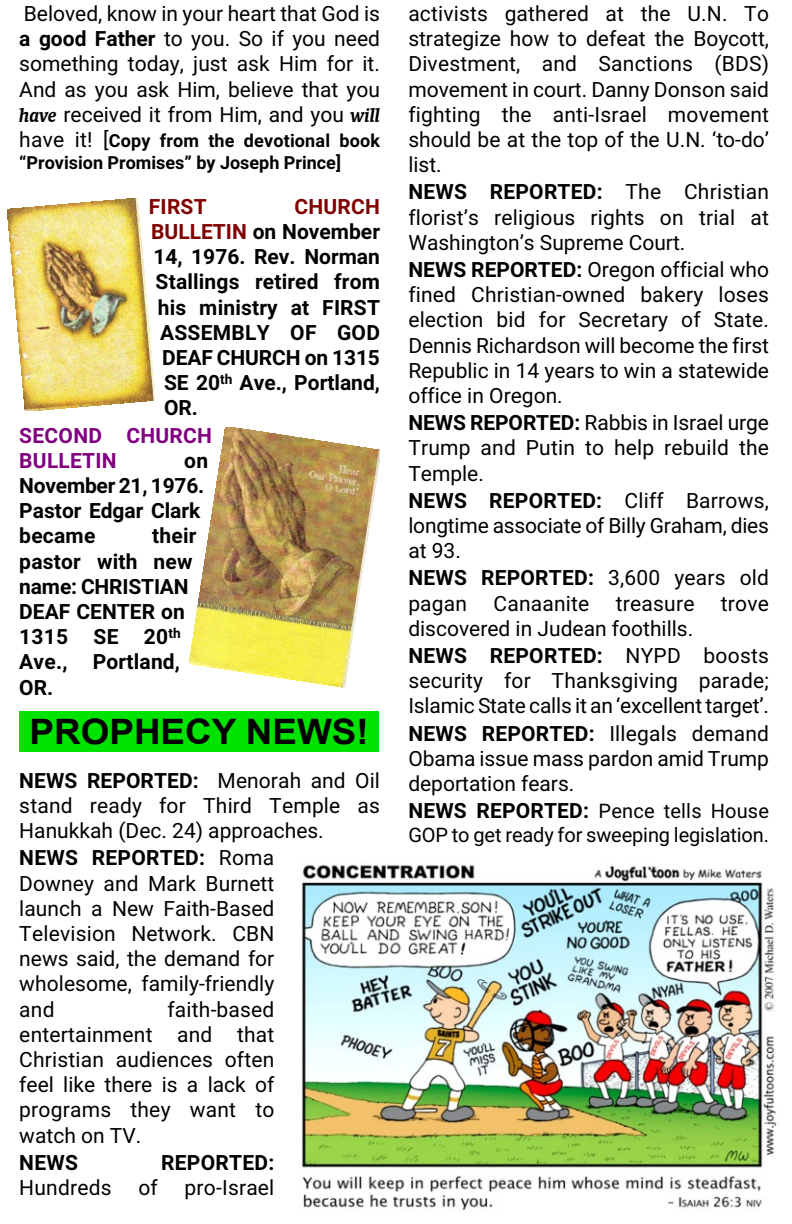
<style>
.page{position:relative;width:792px;height:1224px;background:#fff}
.page>*{position:absolute;margin:0;border:0;box-sizing:border-box;transform-origin:0 0}
.t1{font:700 35px "Arial";color:#000;scale:1.05 1}
.t2{font:21px/25.2px "Roboto";color:#000;text-align:justify}
.t3{font:700 21px/25.2px "Roboto";color:#000}
.t4{font:700 21px/25.2px "Roboto";letter-spacing:.01em;color:#800080}
.t5{font:700 21px "Roboto";letter-spacing:.01em;color:#800000}
.t6{font:20px/24.2px "Roboto";letter-spacing:-.005em;color:#000}
.t7{font:700 18px/22.4px "Roboto";color:#000}
.s1{font-weight:700}
.s2{font-family:"Oranda BT";font-weight:700;font-style:italic}
.s3{font-weight:400;font-size:21px}
.s4{color:#800000}
.s5{font-weight:700;font-size:21px}
</style>
<div class="page">
<img style="left:299px;top:864px;width:478px;height:347px">
<img style="left:8px;top:198px;width:147px;height:213px">
<img style="left:189px;top:427px;width:191px;height:260px">
<div style="left:19px;top:711px;width:350px;height:41px;background:#00e300"></div>
<div style="left:369px;top:711px;width:10px;height:41px;background:#00e300"></div>
<p class="t2" style="left:19px;top:3px;width:362px">Beloved, know in your heart that God is <span class="s1">a good Father</span> to you. So if you need something today, just ask Him for it.<br>And as you ask Him, believe that you <span class="s2">have</span> received it from Him, and you <span class="s2">will</span></p>
<p class="t7" style="left:19px;top:131px;width:362px"><span class="s3">have it! [</span>Copy from the devotional book “Provision Promises” by Joseph Prince]</p>
<p class="t5" style="left:149px;top:198px;width:59px">FIRST</p>
<p class="t5" style="left:294px;top:198px;width:87px">CHURCH</p>
<p class="t3" style="left:151px;top:221px;width:230px"><span class="s4">BULLETIN</span> on November</p>
<p class="t3" style="left:153px;top:246px;width:228px">14, 1976. Rev. Norman</p>
<p class="t3" style="left:156px;top:272px;width:226px">Stallings retired from</p>
<p class="t3" style="left:158px;top:297px;width:224px">his ministry at FIRST</p>
<p class="t3" style="left:160px;top:322px;width:221px">ASSEMBLY OF GOD</p>
<p class="t3" style="left:162px;top:347px;width:219px">DEAF CHURCH on 1315</p>
<p class="t3" style="left:164px;top:372px;width:217px">SE 20<sup>th</sup> Ave., Portland,</p>
<p class="t3" style="left:164px;top:398px;width:35px">OR.</p>
<p class="t4" style="left:19px;top:425px;width:194px">SECOND CHURCH<br>BULLETIN</p>
<p class="t3" style="left:19px;top:450px;width:190px;text-indent:165px">on<br>November 21, 1976.<br>Pastor Edgar Clark became</p>
<p class="t3" style="left:19px;top:526px;width:179px;text-indent:133px">their pastor with new name: CHRISTIAN<br>DEAF CENTER on<br>1315 SE 20<sup>th<br></sup>Ave., Portland,<br>OR.</p>
<h1 class="t1" style="left:30px;top:719px;width:325px">PROPHECY NEWS!</h1>
<p class="t2" style="left:19px;top:770px;width:362px"><span class="s1">NEWS REPORTED:</span> Menorah and Oil stand ready for Third Temple as Hanukkah (Dec. 24) approaches.</p>
<p class="t2" style="left:19px;top:848px;width:257px"><span class="s1">NEWS REPORTED:</span> Roma Downey and Mark Burnett launch a New Faith-Based Television Network. CBN news said, the demand for wholesome, family-friendly and</p>
<p class="t2" style="left:19px;top:999px;width:257px;text-indent:148px">faith-based entertainment and that Christian audiences often feel like there is a lack of programs they want to watch on TV.</p>
<p class="t3" style="left:19px;top:1152px;width:60px">NEWS</p>
<p class="t3" style="left:161px;top:1152px;width:115px">REPORTED:</p>
<p class="t2" style="left:19px;top:1177px;width:94px">Hundreds</p>
<p class="t2" style="left:138px;top:1177px;width:21px">of</p>
<p class="t2" style="left:185px;top:1177px;width:91px">pro-Israel</p>
<p class="t2" style="left:408px;top:3px;width:362px">activists gathered at the U.N. To strategize how to defeat the Boycott, Divestment, and Sanctions (BDS) movement in court. Danny Donson said fighting the anti-Israel movement should be at the top of the U.N. ‘to-do’ list.</p>
<p class="t2" style="left:408px;top:182px;width:362px"><span class="s1">NEWS REPORTED:</span> The Christian florist’s religious rights on trial at Washington’s Supreme Court.</p>
<p class="t2" style="left:408px;top:259px;width:362px"><span class="s1">NEWS REPORTED:</span> Oregon official who fined Christian-owned bakery loses election bid for Secretary of State.<br>Dennis Richardson will become the first Republic in 14 years to win a statewide office in Oregon.</p>
<p class="t2" style="left:408px;top:412px;width:362px"><span class="s1">NEWS REPORTED:</span> Rabbis in Israel urge Trump and Putin to help rebuild the Temple.</p>
<p class="t2" style="left:408px;top:490px;width:362px"><span class="s1">NEWS REPORTED:</span> Cliff Barrows, longtime associate of Billy Graham, dies at 93.</p>
<p class="t2" style="left:408px;top:568px;width:362px"><span class="s1">NEWS REPORTED:</span> 3,600 years old pagan</p>
<p class="t2" style="left:494px;top:593px;width:97px">Canaanite</p>
<p class="t2" style="left:616px;top:593px;width:80px">treasure</p>
<p class="t2" style="left:721px;top:593px;width:50px">trove</p>
<p class="t2" style="left:408px;top:617px;width:362px;line-height:27.2px">discovered in Judean foothills.<br><span class="s1">NEWS REPORTED:</span> NYPD boosts</p>
<p class="t2" style="left:408px;top:670px;width:362px">security for Thanksgiving parade;<br>Islamic State calls it an ‘excellent target’.</p>
<p class="t2" style="left:408px;top:723px;width:362px"><span class="s1">NEWS REPORTED:</span> Illegals demand Obama issue mass pardon amid Trump deportation fears.</p>
<p class="t6" style="left:408px;top:801px;width:362px"><span class="s5">NEWS REPORTED:</span> Pence tells House<br>GOP to get ready for sweeping legislation.</p>
</div>
